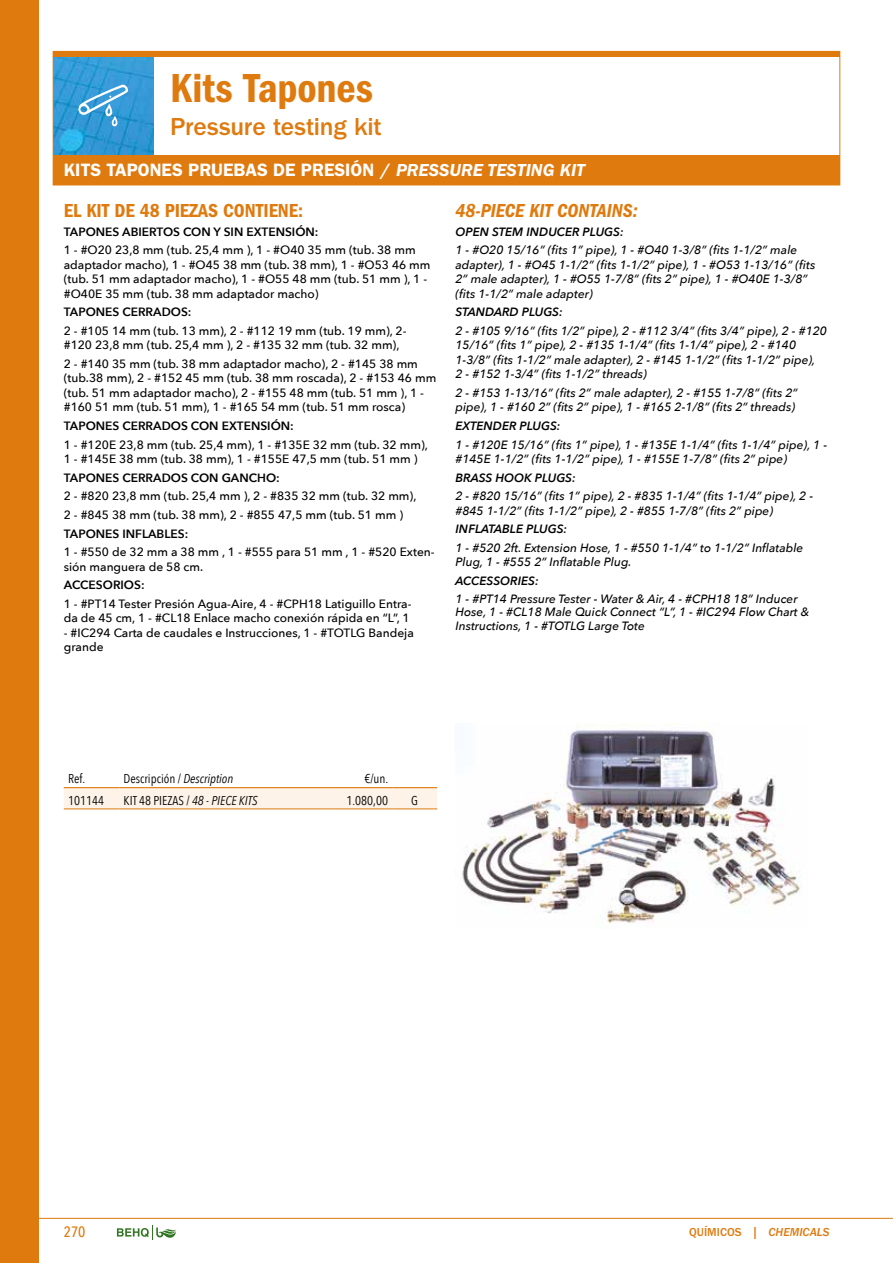
<style>
.page{position:relative;width:893px;height:1263px;background:#fff}
.page>*{position:absolute;margin:0;border:0;box-sizing:border-box;transform-origin:0 0}
.t1{font:42px "ITC Franklin Gothic Std Dm Cd";letter-spacing:-.005em;color:#df7a0e}
.t2{font:500 25.5px "ITC Franklin Gothic Std";letter-spacing:-.005em;color:#df7a0e}
.t3{font:19.5px "ITC Franklin Gothic Std Dm Cd";color:#df7a0e}
.t4{font:19.5px "ITC Franklin Gothic Std Dm Cd It";color:#df7a0e}
.t5{font:600 18px "ITC Franklin Gothic Std";color:#fff}
.t6{font:500 15px "Avenir Next Condensed";color:#df7a0e}
.t7{font:12.75px "Avenir Next Condensed";color:#000}
.t8{font:italic 500 12px/14.4px "Avenir Next";color:#000}
.t9{font:500 12px/14.4px "Avenir Next";color:#000}
.t10{font:600 12px "Avenir Next";color:#000}
.t11{font:italic 600 12px "Avenir Next";color:#000}
.t12{font:500 12px "ITC Franklin Gothic Std";color:#df7a0e}
.s1{font-style:italic}
.s2{font-family:"ITC Franklin Gothic Std Med It";font-weight:400}
</style>
<div class="page">
<img style="left:55px;top:57px;width:98px;height:98px">
<div style="left:53px;top:155px;width:787px;height:30px;background:#df7a0e"></div>
<div style="left:53px;top:51px;width:787px;height:6px;background:#df7a0e"></div>
<svg style="left:117px;top:1225px;width:59px;height:15px"></svg>
<div style="left:0;top:0;width:38px;height:1263px;background:#df7a0e"></div>
<hr style="left:38px;top:1218px;width:855px;height:1px;background:#df7a0e">
<svg style="left:78px;top:85px;width:50px;height:42px;background:#54a9dc"></svg>
<img style="left:462px;top:730px;width:338px;height:195px">
<svg style="left:64px;top:788px;width:373px;height:21px;background:#fbeedf"></svg>
<hr style="left:64px;top:809px;width:55px;height:1px;background:#df7a0e">
<hr style="left:119px;top:809px;width:206px;height:1px;background:#df7a0e">
<hr style="left:325px;top:809px;width:67px;height:1px;background:#df7a0e">
<hr style="left:392px;top:809px;width:45px;height:1px;background:#df7a0e">
<hr style="left:64px;top:787px;width:55px;height:1px;background:#df7a0e">
<hr style="left:119px;top:787px;width:206px;height:1px;background:#df7a0e">
<hr style="left:325px;top:787px;width:67px;height:1px;background:#df7a0e">
<hr style="left:392px;top:787px;width:45px;height:1px;background:#df7a0e">
<h1 class="t1" style="left:170px;top:64px;width:204px">Kits Tapones</h1>
<h2 class="t2" style="left:170px;top:112px;width:213px">Pressure testing kit</h2>
<h3 class="t5" style="left:64px;top:159px;width:523px">KITS TAPONES PRUEBAS DE PRESIÓN / <span class="s1">PRESSURE TESTING KIT</span></h3>
<h3 class="t3" style="left:64px;top:200px;width:241px">EL KIT DE 48 PIEZAS CONTIENE:</h3>
<p class="t10" style="left:64px;top:221px;width:256px">TAPONES ABIERTOS CON Y SIN EXTENSIÓN:</p>
<p class="t9" style="left:64px;top:243px;width:368px">1 - #O20 23,8 mm (tub. 25,4 mm ), 1 - #O40 35 mm (tub. 38 mm adaptador macho), 1 - #O45 38 mm (tub. 38 mm), 1 - #O53 46 mm (tub. 51 mm adaptador macho), 1 - #O55 48 mm (tub. 51 mm ), 1 - #O40E 35 mm (tub. 38 mm adaptador macho)</p>
<p class="t10" style="left:64px;top:302px;width:129px">TAPONES CERRADOS:</p>
<p class="t9" style="left:64px;top:323px;width:344px">2 - #105 14 mm (tub. 13 mm), 2 - #112 19 mm (tub. 19 mm), 2- #120 23,8 mm (tub. 25,4 mm ), 2 - #135 32 mm (tub. 32 mm),</p>
<p class="t9" style="left:64px;top:356px;width:374px">2 - #140 35 mm (tub. 38 mm adaptador macho), 2 - #145 38 mm (tub.38 mm), 2 - #152 45 mm (tub. 38 mm roscada), 2 - #153 46 mm (tub. 51 mm adaptador macho), 2 - #155 48 mm (tub. 51 mm ), 1 - #160 51 mm (tub. 51 mm), 1 - #165 54 mm (tub. 51 mm rosca)</p>
<p class="t10" style="left:64px;top:415px;width:232px">TAPONES CERRADOS CON EXTENSIÓN:</p>
<p class="t9" style="left:64px;top:437px;width:366px">1 - #120E 23,8 mm (tub. 25,4 mm), 1 - #135E 32 mm (tub. 32 mm),<br>1 - #145E 38 mm (tub. 38 mm), 1 - #155E 47,5 mm (tub. 51 mm )</p>
<p class="t10" style="left:64px;top:467px;width:217px">TAPONES CERRADOS CON GANCHO:</p>
<p class="t9" style="left:64px;top:486px;width:354px;line-height:18.6px">2 - #820 23,8 mm (tub. 25,4 mm ), 2 - #835 32 mm (tub. 32 mm),<br>2 - #845 38 mm (tub. 38 mm), 2 - #855 47,5 mm (tub. 51 mm )</p>
<p class="t10" style="left:64px;top:523px;width:126px">TAPONES INFLABLES:</p>
<p class="t9" style="left:64px;top:544px;width:372px">1 - #550 de 32 mm a 38 mm , 1 - #555 para 51 mm , 1 - #520 Exten&shy;sión manguera de 58 cm.</p>
<p class="t10" style="left:64px;top:575px;width:82px">ACCESORIOS:</p>
<p class="t9" style="left:64px;top:596px;width:349px">1 - #PT14 Tester Presión Agua-Aire, 4 - #CPH18 Latiguillo Entra&shy;da de 45 cm, 1 - #CL18 Enlace macho conexión rápida en “L”, 1</p>
<p class="t9" style="left:64px;top:625px;width:352px">- #IC294 Carta de caudales e Instrucciones, 1 - #TOTLG Bandeja grande</p>
<h3 class="t4" style="left:455px;top:200px;width:184px">48-PIECE KIT CONTAINS:</h3>
<p class="t11" style="left:455px;top:221px;width:170px">OPEN STEM INDUCER PLUGS:</p>
<p class="t8" style="left:455px;top:243px;width:361px">1 - #O20 15/16” (fits 1” pipe), 1 - #O40 1-3/8” (fits 1-1/2” male adapter), 1 - #O45 1-1/2” (fits 1-1/2” pipe), 1 - #O53 1-13/16” (fits 2” male adapter), 1 - #O55 1-7/8” (fits 2” pipe), 1 - #O40E 1-3/8” (fits 1-1/2” male adapter)</p>
<p class="t11" style="left:455px;top:302px;width:109px">STANDARD PLUGS:</p>
<p class="t8" style="left:455px;top:323px;width:373px">2 - #105 9/16” (fits 1/2” pipe), 2 - #112 3/4” (fits 3/4” pipe), 2 - #120<br>15/16” (fits 1” pipe), 2 - #135 1-1/4” (fits 1-1/4” pipe), 2 - #140<br>1-3/8” (fits 1-1/2” male adapter), 2 - #145 1-1/2” (fits 1-1/2” pipe),<br>2 - #152 1-3/4” (fits 1-1/2” threads)</p>
<p class="t8" style="left:455px;top:385px;width:344px">2 - #153 1-13/16” (fits 2” male adapter), 2 - #155 1-7/8” (fits 2” pipe), 1 - #160 2” (fits 2” pipe), 1 - #165 2-1/8” (fits 2” threads)</p>
<p class="t11" style="left:455px;top:415px;width:107px">EXTENDER PLUGS:</p>
<p class="t8" style="left:455px;top:437px;width:373px">1 - #120E 15/16” (fits 1” pipe), 1 - #135E 1-1/4” (fits 1-1/4” pipe), 1 - #145E 1-1/2” (fits 1-1/2” pipe), 1 - #155E 1-7/8” (fits 2” pipe)</p>
<p class="t11" style="left:455px;top:467px;width:122px">BRASS HOOK PLUGS:</p>
<p class="t8" style="left:455px;top:488px;width:359px">2 - #820 15/16” (fits 1” pipe), 2 - #835 1-1/4” (fits 1-1/4” pipe), 2 - #845 1-1/2” (fits 1-1/2” pipe), 2 - #855 1-7/8” (fits 2” pipe)</p>
<p class="t11" style="left:455px;top:519px;width:113px">INFLATABLE PLUGS:</p>
<p class="t8" style="left:455px;top:540px;width:349px">1 - #520 2ft. Extension Hose, 1 - #550 1-1/4” to 1-1/2” Inflatable<br>Plug, 1 - #555 2” Inflatable Plug.</p>
<p class="t11" style="left:455px;top:570px;width:85px">ACCESSORIES:</p>
<p class="t8" style="left:455px;top:591px;width:355px;line-height:13.5px">1 - #PT14 Pressure Tester - Water &amp; Air, 4 - #CPH18 18” Inducer<br>Hose, 1 - #CL18 Male Quick Connect “L”, 1 - #IC294 Flow Chart &amp;<br>Instructions, 1 - #TOTLG Large Tote</p>
<p class="t7" style="left:68px;top:768px;width:19px">Ref.</p>
<p class="t7" style="left:124px;top:768px;width:111px">Descripción / <span class="s1">Description</span></p>
<p class="t7" style="left:364px;top:768px;width:25px">€/un.</p>
<p class="t7" style="left:68px;top:789px;width:37px">101144</p>
<p class="t7" style="left:124px;top:789px;width:136px">KIT 48 PIEZAS / <span class="s1">48 - PIECE KITS</span></p>
<p class="t7" style="left:347px;top:789px;width:43px">1.080,00</p>
<p class="t7" style="left:411px;top:789px;width:8px">G</p>
<p class="t6" style="left:64px;top:1222px;width:23px">270</p>
<p class="t12" style="left:689px;top:1225px;width:142px">QUÍMICOS | <span class="s2">CHEMICALS</span></p>
</div>
